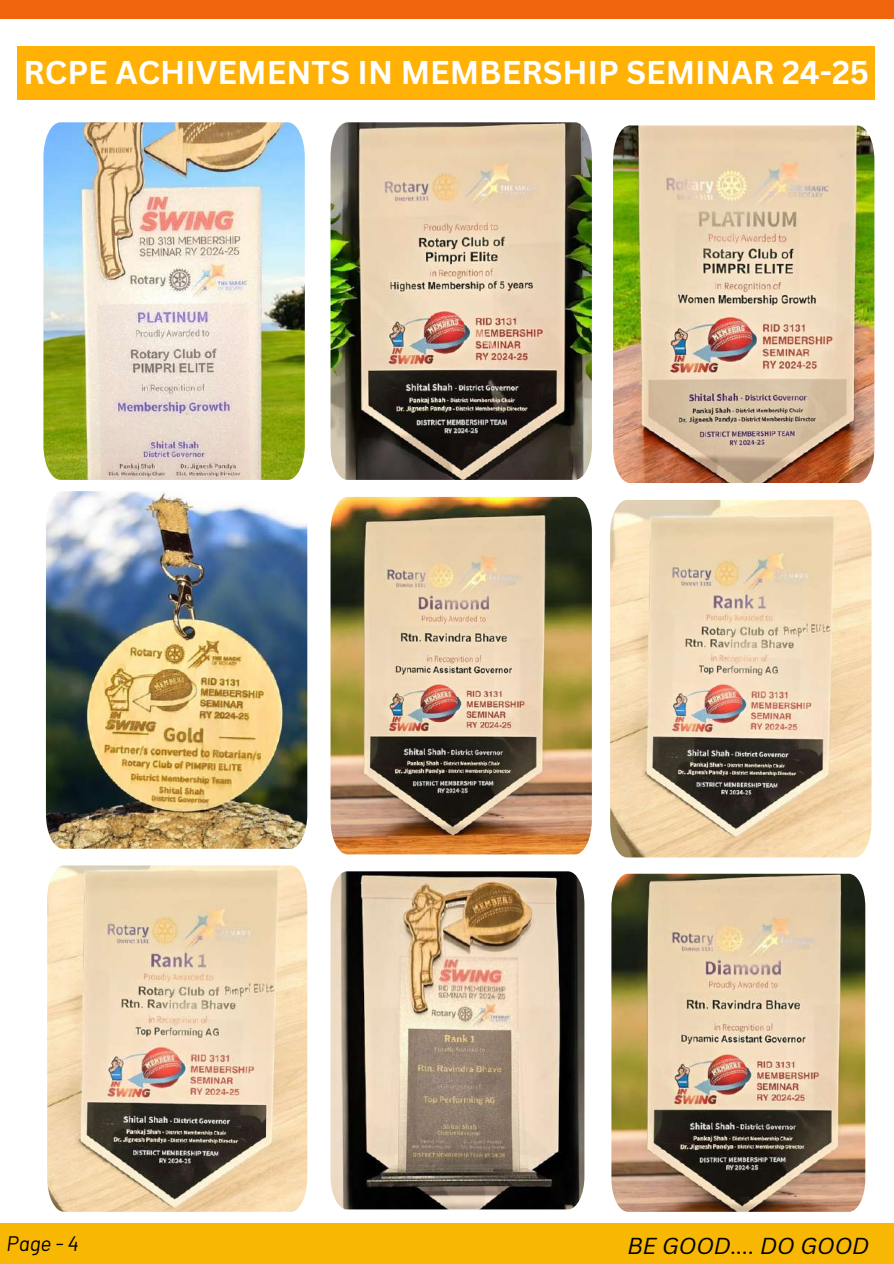
<style>
.page{position:relative;width:894px;height:1264px;background:#fff}
.page>*{position:absolute;margin:0;border:0;box-sizing:border-box;transform-origin:0 0}
.t1{font:700 31.95px "Canva Sans";color:#fff}
.t2{font:italic 22.5px "Canva Sans";color:#000}
.t3{font:italic 21px "Barlow";color:#000}
</style>
<div class="page">
<div style="left:0;top:0;width:893px;height:19px;background:#f0640e"></div>
<div style="left:0;top:1223px;width:893px;height:40px;background:#f7b703"></div>
<div style="left:17px;top:47px;width:858px;height:53px;background:#ffb105"></div>
<img style="left:43px;top:122px;width:262px;height:357px">
<img style="left:330px;top:122px;width:261px;height:357px">
<img style="left:613px;top:125px;width:261px;height:357px">
<img style="left:46px;top:491px;width:261px;height:357px">
<img style="left:330px;top:497px;width:261px;height:357px">
<img style="left:610px;top:500px;width:261px;height:357px">
<img style="left:47px;top:865px;width:260px;height:346px">
<img style="left:330px;top:871px;width:254px;height:338px">
<img style="left:611px;top:873px;width:254px;height:338px">
<p class="t1" style="left:24px;top:50px;width:846px">RCPE ACHIVEMENTS IN MEMBERSHIP SEMINAR 24-25</p>
<p class="t3" style="left:7px;top:1230px;width:74px">Page - 4</p>
<p class="t2" style="left:627px;top:1229px;width:243px">BE GOOD.... DO GOOD</p>
</div>
